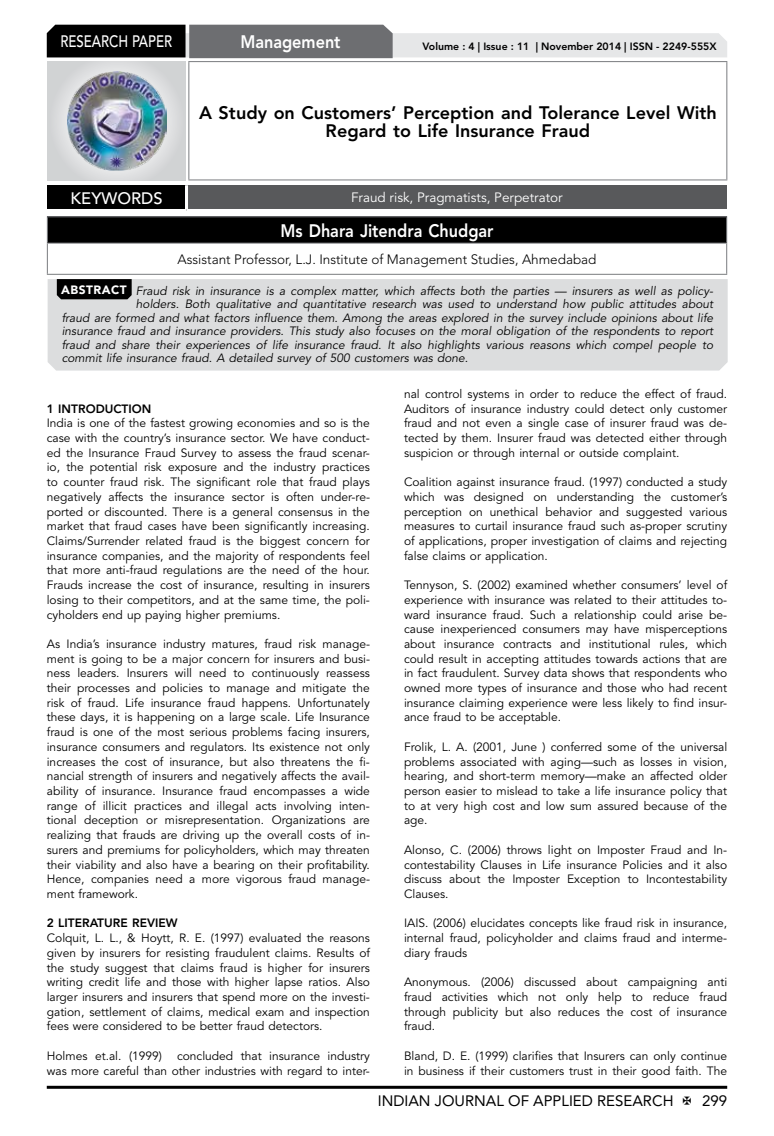
<style>
.page{position:relative;width:774px;height:1136px;background:#fff}
.page>*{position:absolute;margin:0;border:0;box-sizing:border-box;transform-origin:0 0}
.t1{font:800 18px/18px "Avenir LT Std";color:#000;text-align:center}
.t2{font:800 18px "Avenir LT Std";color:#fff;scale:.9 1}
.t3{font:500 16.5px "Avenir LT Std";color:#fff;scale:.8 1}
.t4{font:500 16.5px "Avenir LT Std";color:#fff}
.t5{font:15px "Avenir LT Std";color:#000}
.t6{font:300 13.5px "Avenir LT Std";color:#000}
.t7{font:13.5px "Avenir LT Std";color:#fff}
.t8{font:12px/14.7px "Avenir LT Std";color:#000;text-align:justify}
.t9{font:italic 12px "Avenir LT Std";color:#000}
.t10{font:800 12px "Avenir LT Std";color:#000}
.t11{font:800 10.5px "Avenir LT Std";color:#000}
.s1{font-weight:900;font-style:normal;color:#fff}
</style>
<div class="page">
<hr style="left:47px;top:1085px;width:680px;height:3px;background:#000">
<div style="left:48px;top:62px;width:137px;height:118px;background:linear-gradient(to right,#d9dadb,#d9dadb)"></div>
<img style="left:68px;top:71px;width:99px;height:100px">
<svg style="left:47px;top:25px;width:680px;height:33px;background:#979899"></svg>
<hr style="left:188px;top:61px;width:539px;height:1px;background:#808285">
<hr style="left:188px;top:62px;width:1px;height:117px;background:#808285">
<hr style="left:726px;top:62px;width:1px;height:117px;background:#808285">
<hr style="left:188px;top:179px;width:539px;height:1px;background:#808285">
<div style="left:47px;top:217px;width:680px;height:26px;background:#000"></div>
<hr style="left:47px;top:216px;width:680px;height:1px;background:#808285">
<svg style="left:47px;top:217px;width:1px;height:25px"></svg>
<svg style="left:726px;top:217px;width:1px;height:25px"></svg>
<hr style="left:47px;top:242px;width:680px;height:2px;background:#808285">
<hr style="left:47px;top:244px;width:1px;height:30px;background:#808285">
<hr style="left:726px;top:244px;width:1px;height:30px;background:#808285">
<hr style="left:47px;top:274px;width:680px;height:1px;background:#808285">
<div style="left:47px;top:185px;width:139px;height:25px;background:#000"></div>
<div style="left:186px;top:185px;width:541px;height:25px;background:#58595b"></div>
<hr style="left:185px;top:185px;width:3px;height:24px;background:#fff">
<hr style="left:47px;top:209px;width:139px;height:3px;background:#fff">
<hr style="left:186px;top:209px;width:541px;height:3px;background:#fff">
<div style="left:48px;top:279px;width:680px;height:91px;background:#dcddde"></div>
<svg style="left:57px;top:279px;width:75px;height:20px"></svg>
<h2 class="t3" style="left:60px;top:32px;width:139px">RESEARCH PAPER</h2>
<h1 class="t2" style="left:240px;top:31px;width:113px">Management</h1>
<p class="t11" style="left:422px;top:41px;width:296px">Volume : 4 | Issue : 11 | November 2014 | ISSN - 2249-555X</p>
<h1 class="t1" style="left:199px;top:103px;width:519px">A Study on Customers’ Perception and Tolerance Level With<br>Regard to Life Insurance Fraud</h1>
<h2 class="t4" style="left:71px;top:189px;width:94px">KEYWORDS</h2>
<p class="t7" style="left:351px;top:189px;width:213px">Fraud risk, Pragmatists, Perpetrator</p>
<h1 class="t2" style="left:280px;top:220px;width:238px">Ms Dhara Jitendra Chudgar</h1>
<p class="t6" style="left:177px;top:251px;width:420px">Assistant Professor, L.J. Institute of Management Studies, Ahmedabad</p>
<p class="t9" style="left:61px;top:283px;width:654px"><span class="s1">ABSTRACT</span> Fraud risk in insurance is a complex matter, which affects both the parties — insurers as well as policy-</p>
<p class="t9" style="left:136px;top:297px;width:579px">holders. Both qualitative and quantitative research was used to understand how public attitudes about</p>
<p class="t9" style="left:62px;top:310px;width:653px">fraud are formed and what factors influence them. Among the areas explored in the survey include opinions about life</p>
<p class="t9" style="left:62px;top:324px;width:653px">insurance fraud and insurance providers. This study also focuses on the moral obligation of the respondents to report</p>
<p class="t9" style="left:62px;top:337px;width:653px">fraud and share their experiences of life insurance fraud. It also highlights various reasons which compel people to</p>
<p class="t9" style="left:62px;top:351px;width:408px">commit life insurance fraud. A detailed survey of 500 customers was done.</p>
<p class="t10" style="left:47px;top:401px;width:106px">1 INTRODUCTION</p>
<p class="t8" style="left:47px;top:416px;width:325px">India is one of the fastest growing economies and so is the case with the country’s insurance sector. We have conduct&shy;ed the Insurance Fraud Survey to assess the fraud scenar&shy;io, the potential risk exposure and the industry practices to counter fraud risk. The significant role that fraud plays negatively affects the insurance sector is often under-re&shy;ported or discounted. There is a general consensus in the market that fraud cases have been significantly increasing.<br>Claims/Surrender related fraud is the biggest concern for insurance companies, and the majority of respondents feel that more anti-fraud regulations are the need of the hour.<br>Frauds increase the cost of insurance, resulting in insurers losing to their competitors, and at the same time, the poli&shy;cyholders end up paying higher premiums.</p>
<p class="t8" style="left:47px;top:636px;width:325px">As India’s insurance industry matures, fraud risk manage&shy;ment is going to be a major concern for insurers and busi&shy;ness leaders. Insurers will need to continuously reassess their processes and policies to manage and mitigate the risk of fraud. Life insurance fraud happens. Unfortunately these days, it is happening on a large scale. Life Insurance fraud is one of the most serious problems facing insurers, insurance consumers and regulators. Its existence not only increases the cost of insurance, but also threatens the fi&shy;nancial strength of insurers and negatively affects the avail&shy;ability of insurance. Insurance fraud encompasses a wide range of illicit practices and illegal acts involving inten&shy;tional deception or misrepresentation. Organizations are realizing that frauds are driving up the overall costs of in&shy;surers and premiums for policyholders, which may threaten their viability and also have a bearing on their profitability.<br>Hence, companies need a more vigorous fraud manage&shy;ment framework.</p>
<p class="t10" style="left:47px;top:916px;width:132px">2 LITERATURE REVIEW</p>
<p class="t8" style="left:47px;top:930px;width:325px">Colquit, L. L., &amp; Hoytt, R. E. (1997) evaluated the reasons given by insurers for resisting fraudulent claims. Results of the study suggest that claims fraud is higher for insurers writing credit life and those with higher lapse ratios. Also larger insurers and insurers that spend more on the investi&shy;gation, settlement of claims, medical exam and inspection fees were considered to be better fraud detectors.</p>
<p class="t8" style="left:47px;top:1048px;width:117px">Holmes et.al. (1999)</p>
<p class="t8" style="left:404px;top:386px;width:325px">nal control systems in order to reduce the effect of fraud.<br>Auditors of insurance industry could detect only customer fraud and not even a single case of insurer fraud was de&shy;tected by them. Insurer fraud was detected either through suspicion or through internal or outside complaint.</p>
<p class="t8" style="left:404px;top:475px;width:325px">Coalition against insurance fraud. (1997) conducted a study which was designed on understanding the customer’s perception on unethical behavior and suggested various measures to curtail insurance fraud such as-proper scrutiny of applications, proper investigation of claims and rejecting false claims or application.</p>
<p class="t8" style="left:404px;top:578px;width:325px">Tennyson, S. (2002) examined whether consumers’ level of experience with insurance was related to their attitudes to&shy;ward insurance fraud. Such a relationship could arise be&shy;cause inexperienced consumers may have misperceptions about insurance contracts and institutional rules, which could result in accepting attitudes towards actions that are in fact fraudulent. Survey data shows that respondents who owned more types of insurance and those who had recent insurance claiming experience were less likely to find insur&shy;ance fraud to be acceptable.</p>
<p class="t8" style="left:404px;top:739px;width:325px">Frolik, L. A. (2001, June ) conferred some of the universal problems associated with aging—such as losses in vision, hearing, and short-term memory—make an affected older person easier to mislead to take a life insurance policy that to at very high cost and low sum assured because of the age.</p>
<p class="t8" style="left:404px;top:842px;width:325px">Alonso, C. (2006) throws light on Imposter Fraud and In&shy;contestability Clauses in Life insurance Policies and it also discuss about the Imposter Exception to Incontestability Clauses.</p>
<p class="t8" style="left:404px;top:916px;width:325px">IAIS. (2006) elucidates concepts like fraud risk in insurance, internal fraud, policyholder and claims fraud and interme&shy;diary frauds</p>
<p class="t8" style="left:404px;top:974px;width:325px">Anonymous. (2006) discussed about campaigning anti fraud activities which not only help to reduce fraud through publicity but also reduces the cost of insurance fraud.</p>
<p class="t8" style="left:404px;top:1048px;width:325px">Bland, D. E. (1999) clarifies that Insurers can only continue in business if their customers trust in their good faith. The</p>
<p class="t8" style="left:47px;top:1048px;width:325px;text-align:right">concluded that insurance industry<br>was more careful than other industries with regard to inter-</p>
<p class="t5" style="left:378px;top:1091px;width:297px">INDIAN JOURNAL OF APPLIED RESEARCH</p>
<p class="t5" style="left:702px;top:1091px;width:27px">299</p>
</div>
